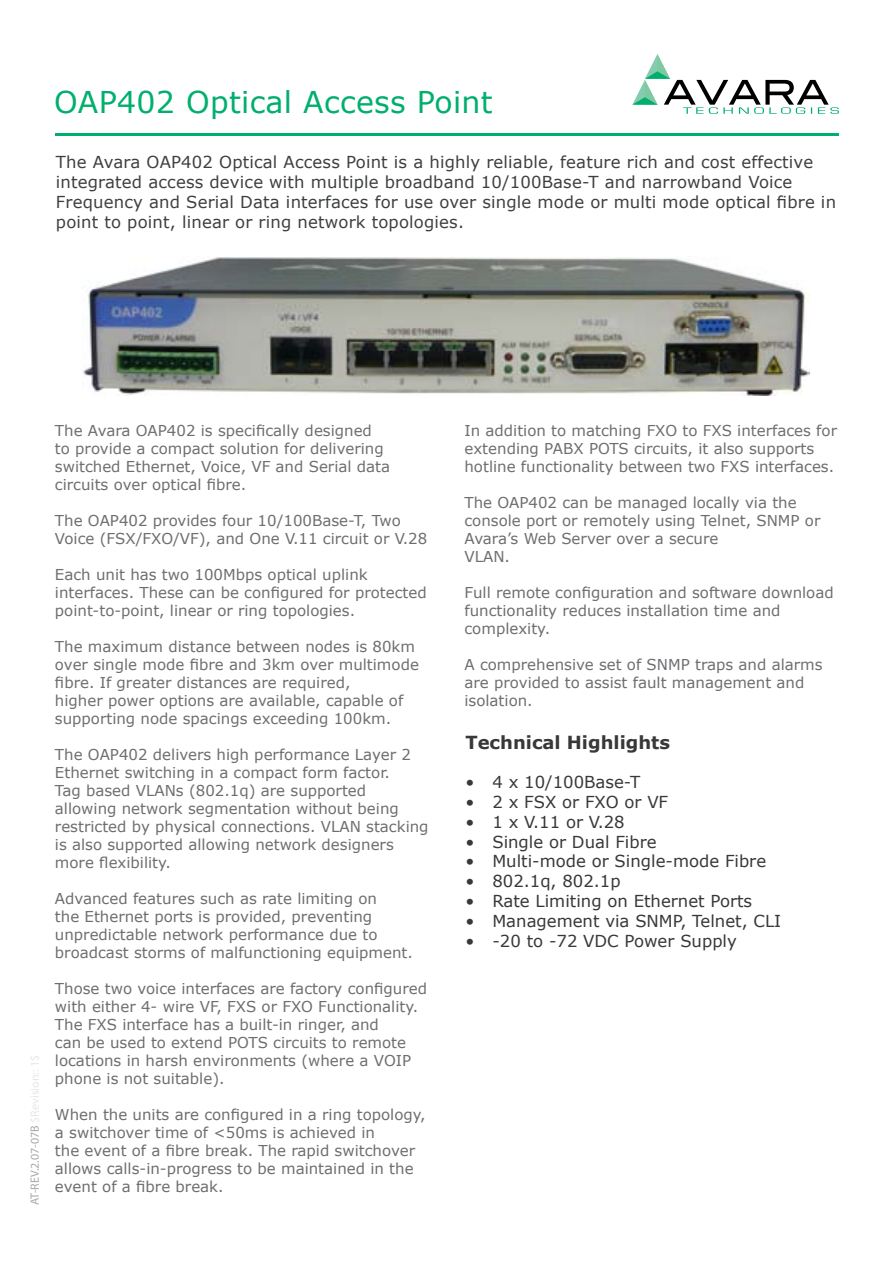
<style>
.page{position:relative;width:893px;height:1263px;background:#fff}
.page>*{position:absolute;margin:0;border:0;box-sizing:border-box;transform-origin:0 0}
.t1{font:30px "Verdana";letter-spacing:.01em;color:#00af6e}
.t2{font:700 18px "Verdana";color:#383839}
.t3{font:16.5px/19.8px "Verdana";letter-spacing:.01em;color:#3e4040}
.t4{font:16.5px "Verdana";color:#383839}
.t5{font:15px/18px "Verdana";color:#6d6e71}
.t6{font:12px "Myriad Pro";color:#a7a9ac}
.s1{color:#e6e7e8}
</style>
<div class="page">
<hr style="left:55px;top:134px;width:784px;height:2px;background:#00af6e">
<img style="left:83px;top:257px;width:726px;height:138px">
<svg style="left:632px;top:54px;width:207px;height:60px"></svg>
<h1 class="t1" style="left:54px;top:82px;width:440px">OAP402 Optical Access Point</h1>
<p class="t3" style="left:56px;top:152px;width:782px">The Avara OAP402 Optical Access Point is a highly reliable, feature rich and cost effective integrated access device with multiple broadband 10/100Base-T and narrowband Voice Frequency and Serial Data interfaces for use over single mode or multi mode optical fibre in point to point, linear or ring network topologies.</p>
<p class="t6" style="left:27px;top:1205px;width:152px;rotate:-90deg">AT-REV.2.07-07B <span class="s1">$Revision:: 1$</span></p>
<p class="t5" style="left:55px;top:421px;width:337px">The Avara OAP402 is specifically designed to provide a compact solution for delivering switched Ethernet, Voice, VF and Serial data circuits over optical fibre.</p>
<p class="t5" style="left:55px;top:511px;width:374px">The OAP402 provides four 10/100Base-T, Two<br>Voice (FSX/FXO/VF), and One V.11 circuit or V.28</p>
<p class="t5" style="left:55px;top:565px;width:373px">Each unit has two 100Mbps optical uplink interfaces. These can be configured for protected point-to-point, linear or ring topologies.</p>
<p class="t5" style="left:55px;top:637px;width:365px">The maximum distance between nodes is 80km over single mode fibre and 3km over multimode fibre. If greater distances are required,<br>higher power options are available, capable of supporting node spacings exceeding 100km.</p>
<p class="t5" style="left:55px;top:745px;width:375px">The OAP402 delivers high performance Layer 2<br>Ethernet switching in a compact form factor.<br>Tag based VLANs (802.1q) are supported allowing network segmentation without being restricted by physical connections. VLAN stacking is also supported allowing network designers more flexibility.</p>
<p class="t5" style="left:55px;top:889px;width:359px">Advanced features such as rate limiting on<br>the Ethernet ports is provided, preventing unpredictable network performance due to broadcast storms of malfunctioning equipment.</p>
<p class="t5" style="left:55px;top:979px;width:374px">Those two voice interfaces are factory configured with either 4- wire VF, FXS or FXO Functionality.<br>The FXS interface has a built-in ringer, and<br>can be used to extend POTS circuits to remote locations in harsh environments (where a VOIP phone is not suitable).</p>
<p class="t5" style="left:55px;top:1105px;width:372px">When the units are configured in a ring topology, a switchover time of &lt;50ms is achieved in<br>the event of a fibre break. The rapid switchover allows calls-in-progress to be maintained in the event of a fibre break.</p>
<p class="t5" style="left:464px;top:422px;width:374px">In addition to matching FXO to FXS interfaces for extending PABX POTS circuits, it also supports hotline functionality between two FXS interfaces.</p>
<p class="t5" style="left:464px;top:494px;width:357px">The OAP402 can be managed locally via the console port or remotely using Telnet, SNMP or<br>Avara’s Web Server over a secure<br>VLAN.</p>
<p class="t5" style="left:464px;top:584px;width:371px">Full remote configuration and software download functionality reduces installation time and complexity.</p>
<p class="t5" style="left:464px;top:656px;width:360px">A comprehensive set of SNMP traps and alarms are provided to assist fault management and isolation.</p>
<p class="t2" style="left:465px;top:729px;width:206px">Technical Highlights</p>
<p class="t4" style="left:465px;top:771px;width:176px">• 4 x 10/100Base-T</p>
<p class="t4" style="left:465px;top:791px;width:204px">• 2 x FSX or FXO or VF</p>
<p class="t4" style="left:465px;top:810px;width:161px">• 1 x V.11 or V.28</p>
<p class="t4" style="left:465px;top:830px;width:193px">• Single or Dual Fibre</p>
<p class="t4" style="left:465px;top:850px;width:302px">• Multi-mode or Single-mode Fibre</p>
<p class="t4" style="left:465px;top:870px;width:157px">• 802.1q, 802.1p</p>
<p class="t4" style="left:465px;top:890px;width:288px">• Rate Limiting on Ethernet Ports</p>
<p class="t4" style="left:465px;top:909px;width:317px">• Management via SNMP, Telnet, CLI</p>
<p class="t4" style="left:465px;top:929px;width:273px">• -20 to -72 VDC Power Supply</p>
</div>
